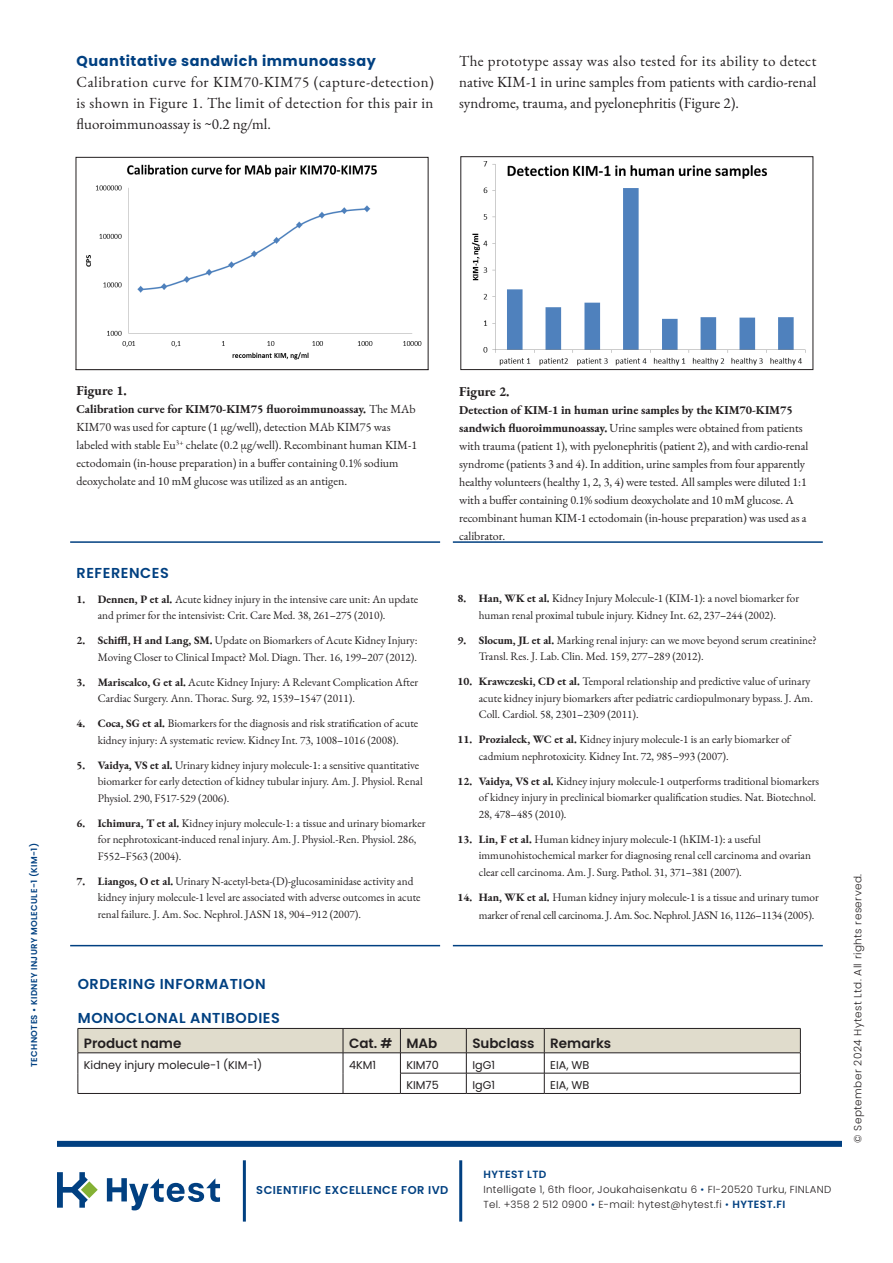
<style>
.page{position:relative;width:893px;height:1263px;background:#fff}
.page>*{position:absolute;margin:0;border:0;box-sizing:border-box;transform-origin:0 0}
.Leipäteksti{font:15px/21px "EB Garamond";color:#231f20;text-align:justify}
.Väliotsikko{font:600 14.4px "Poppins";letter-spacing:.04em;color:#014081}
.Väliotsikko_pienellä{font:700 14.4px "Poppins";letter-spacing:.04em;color:#014081}
.t1{font:600 13.5px "Poppins";color:#231f20}
.Kuvateksti{font:700 13.5px "EB Garamond";color:#231f20}
.Kuvateksti-2{font:12px/18px "EB Garamond";letter-spacing:-.005em;color:#231f20}
.t2{font:600 11.4px "Poppins";letter-spacing:.04em;color:#014081}
.t3{font:11.25px/16.5px "EB Garamond";color:#231f20}
.t4{font:11.25px/18px "EB Garamond";letter-spacing:-.02em;color:#231f20}
.Taulukko{font:11.25px "Poppins";color:#231f20}
.t5{font:300 10.5px "Poppins";letter-spacing:.04em;color:#231f20}
.t6{font:600 10.5px "Poppins";letter-spacing:.04em;color:#014081}
.t7{font:300 10.2px/15px "Poppins";letter-spacing:.03em;color:#231f20}
.t8{font:600 8.55px "Poppins";letter-spacing:.04em;color:#014081}
.s1{font-weight:700}
.s2{color:#014081}
.s3{font-weight:600;font-size:10.5px;color:#014081}
</style>
<div class="page">
<svg style="left:57px;top:1172px;width:41px;height:36px"></svg>
<svg style="left:107px;top:1178px;width:113px;height:32px"></svg>
<hr style="left:243px;top:1160px;width:3px;height:61px;background:#014081">
<hr style="left:459px;top:1160px;width:3px;height:61px;background:#014081">
<div style="left:57px;top:1141px;width:785px;height:6px;background:#014081"></div>
<img style="left:86px;top:164px;width:336px;height:196px">
<div style="left:76px;top:157px;width:352px;height:213px;border:1px solid #231f20"></div>
<img style="left:471px;top:161px;width:335px;height:205px">
<div style="left:461px;top:156px;width:352px;height:214px;border:1px solid #231f20"></div>
<hr style="left:70px;top:541px;width:370px;height:2px;background:#014081">
<hr style="left:453px;top:541px;width:370px;height:2px;background:#014081">
<hr style="left:70px;top:945px;width:370px;height:1px;background:#014081">
<hr style="left:453px;top:945px;width:370px;height:1px;background:#014081">
<hr style="left:78px;top:1093px;width:265px;height:1px;background:#231f20">
<hr style="left:343px;top:1093px;width:57px;height:1px;background:#231f20">
<hr style="left:400px;top:1093px;width:66px;height:1px;background:#231f20">
<hr style="left:466px;top:1093px;width:78px;height:1px;background:#231f20">
<hr style="left:544px;top:1093px;width:257px;height:1px;background:#231f20">
<svg style="left:78px;top:1028px;width:723px;height:65px"></svg>
<hr style="left:400px;top:1052px;width:66px;height:1px;background:#231f20">
<p class="Väliotsikko_pienellä" style="left:77px;top:53px;width:301px">Quantitative sandwich immunoassay</p>
<p class="Leipäteksti" style="left:77px;top:72px;width:359px">Calibration curve for KIM70-KIM75 (capture-detection) is shown in Figure 1. The limit of detection for this pair in fluoroimmunoassay is ~0.2 ng/ml.</p>
<p class="Leipäteksti" style="left:459px;top:51px;width:359px">The prototype assay was also tested for its ability to detect native KIM-1 in urine samples from patients with cardio-renal syndrome, trauma, and pyelonephritis (Figure 2).</p>
<p class="t8" style="left:29px;top:1067px;width:225px;rotate:-90deg">TECHNOTES • KIDNEY INJURY MOLECULE-1 (KIM-1)</p>
<p class="Kuvateksti" style="left:77px;top:381px;width:52px">Figure 1.</p>
<p class="Kuvateksti-2" style="left:77px;top:400px;width:342px"><span class="s1">Calibration curve for KIM70-KIM75 fluoroimmunoassay.</span> The MAb KIM70 was used for capture (1 μg/well), detection MAb KIM75 was labeled with stable Eu<sup>3+</sup> chelate (0.2 μg/well). Recombinant human KIM-1 ectodomain (in-house preparation) in a buffer containing 0.1% sodium deoxycholate and 10 mM glucose was utilized as an antigen.</p>
<p class="Väliotsikko" style="left:77px;top:564px;width:94px">REFERENCES</p>
<p class="t3" style="left:98px;top:591px;width:322px;text-indent:-21px"><span class="s1">1. Dennen, P et al.</span> Acute kidney injury in the intensive care unit: An update and primer for the intensivist: Crit. Care Med. 38, 261–275 (2010).</p>
<p class="t3" style="left:77px;top:632px;width:343px;text-align:right"><span class="s1">2. Schiffl, H and Lang, SM.</span> Update on Biomarkers of Acute Kidney Injury:<br>Moving Closer to Clinical Impact? Mol. Diagn. Ther. 16, 199–207 (2012).</p>
<p class="t3" style="left:98px;top:674px;width:322px;text-indent:-21px"><span class="s1">3. Mariscalco, G et al.</span> Acute Kidney Injury: A Relevant Complication After<br>Cardiac Surgery. Ann. Thorac. Surg. 92, 1539–1547 (2011).</p>
<p class="t3" style="left:77px;top:715px;width:343px;text-align:center"><span class="s1">4. Coca, SG et al.</span> Biomarkers for the diagnosis and risk stratification of acute kidney injury: A systematic review. Kidney Int. 73, 1008–1016 (2008).</p>
<p class="t3" style="left:98px;top:757px;width:326px;text-indent:-21px"><span class="s1">5. Vaidya, VS et al.</span> Urinary kidney injury molecule-1: a sensitive quantitative biomarker for early detection of kidney tubular injury. Am. J. Physiol. Renal<br>Physiol. 290, F517-529 (2006).</p>
<p class="t3" style="left:98px;top:815px;width:329px;text-indent:-21px"><span class="s1">6. Ichimura, T et al.</span> Kidney injury molecule-1: a tissue and urinary biomarker for nephrotoxicant-induced renal injury. Am. J. Physiol.-Ren. Physiol. 286,<br>F552–F563 (2004).</p>
<p class="t3" style="left:98px;top:873px;width:324px;text-indent:-21px"><span class="s1">7. Liangos, O et al.</span> Urinary N-acetyl-beta-(D)-glucosaminidase activity and kidney injury molecule-1 level are associated with adverse outcomes in acute renal failure. J. Am. Soc. Nephrol. JASN 18, 904–912 (2007).</p>
<p class="Väliotsikko" style="left:78px;top:975px;width:189px">ORDERING INFORMATION</p>
<p class="Kuvateksti" style="left:459px;top:382px;width:52px">Figure 2.</p>
<p class="Kuvateksti-2" style="left:459px;top:401px;width:351px"><span class="s1">Detection of KIM-1 in human urine samples by the KIM70-KIM75 sandwich fluoroimmunoassay.</span> Urine samples were obtained from patients with trauma (patient 1), with pyelonephritis (patient 2), and with cardio-renal syndrome (patients 3 and 4). In addition, urine samples from four apparently healthy volunteers (healthy 1, 2, 3, 4) were tested. All samples were diluted 1:1 with a buffer containing 0.1% sodium deoxycholate and 10 mM glucose. A recombinant human KIM-1 ectodomain (in-house preparation) was used as a calibrator.</p>
<p class="t3" style="left:458px;top:590px;width:343px;text-align:center"><span class="s1">8. Han, WK et al.</span> Kidney Injury Molecule-1 (KIM-1): a novel biomarker for human renal proximal tubule injury. Kidney Int. 62, 237–244 (2002).</p>
<p class="t3" style="left:479px;top:632px;width:340px;text-indent:-21px"><span class="s1">9. Slocum, JL et al.</span> Marking renal injury: can we move beyond serum creatinine?<br>Transl. Res. J. Lab. Clin. Med. 159, 277–289 (2012).</p>
<p class="t3" style="left:479px;top:673px;width:336px;text-indent:-21px"><span class="s1">10. Krawczeski, CD et al.</span> Temporal relationship and predictive value of urinary acute kidney injury biomarkers after pediatric cardiopulmonary bypass. J. Am.<br>Coll. Cardiol. 58, 2301–2309 (2011).</p>
<p class="t3" style="left:479px;top:731px;width:313px;text-indent:-21px"><span class="s1">11. Prozialeck, WC et al.</span> Kidney injury molecule-1 is an early biomarker of cadmium nephrotoxicity. Kidney Int. 72, 985–993 (2007).</p>
<p class="t3" style="left:479px;top:773px;width:342px;text-indent:-21px"><span class="s1">12. Vaidya, VS et al.</span> Kidney injury molecule-1 outperforms traditional biomarkers of kidney injury in preclinical biomarker qualification studies. Nat. Biotechnol.<br>28, 478–485 (2010).</p>
<p class="t3" style="left:479px;top:831px;width:334px;text-indent:-21px"><span class="s1">13. Lin, F et al.</span> Human kidney injury molecule-1 (hKIM-1): a useful immunohistochemical marker for diagnosing renal cell carcinoma and ovarian clear cell carcinoma. Am. J. Surg. Pathol. 31, 371–381 (2007).</p>
<p class="t4" style="left:479px;top:888px;width:342px;text-indent:-21px"><span class="s1">14. Han, WK et al.</span> Human kidney injury molecule-1 is a tissue and urinary tumor marker of renal cell carcinoma. J. Am. Soc. Nephrol. JASN 16, 1126–1134 (2005).</p>
<p class="Väliotsikko" style="left:78px;top:1010px;width:204px">MONOCLONAL ANTIBODIES</p>
<p class="t1" style="left:84px;top:1035px;width:99px">Product name</p>
<p class="t1" style="left:349px;top:1035px;width:45px">Cat. #</p>
<p class="t1" style="left:406px;top:1035px;width:32px">MAb</p>
<p class="t1" style="left:472px;top:1035px;width:64px">Subclass</p>
<p class="t1" style="left:550px;top:1035px;width:62px">Remarks</p>
<p class="Taulukko" style="left:84px;top:1058px;width:180px">Kidney injury molecule-1 (KIM-1)</p>
<p class="Taulukko" style="left:349px;top:1058px;width:29px">4KM1</p>
<p class="Taulukko" style="left:406px;top:1058px;width:34px">KIM70</p>
<p class="Taulukko" style="left:472px;top:1058px;width:24px">IgG1</p>
<p class="Taulukko" style="left:550px;top:1058px;width:41px">EIA, WB</p>
<p class="Taulukko" style="left:406px;top:1079px;width:34px">KIM75</p>
<p class="Taulukko" style="left:472px;top:1079px;width:24px">IgG1</p>
<p class="Taulukko" style="left:550px;top:1079px;width:41px">EIA, WB</p>
<p class="t2" style="left:256px;top:1183px;width:194px">SCIENTIFIC EXCELLENCE FOR IVD</p>
<p class="t6" style="left:483px;top:1168px;width:64px">HYTEST LTD</p>
<p class="t7" style="left:483px;top:1182px;width:349px">Intelligate 1, 6th floor, Joukahaisenkatu 6 <span class="s2">•</span> FI-20520 Turku, FINLAND<br>Tel. +358 2 512 0900 <span class="s2">•</span> E-mail: hytest@hytest.fi <span class="s2">•</span> <span class="s3">HYTEST.FI</span></p>
<p class="t5" style="left:852px;top:1143px;width:270px;rotate:-90deg">© September 2024 Hytest Ltd. All rights reserved.</p>
</div>
